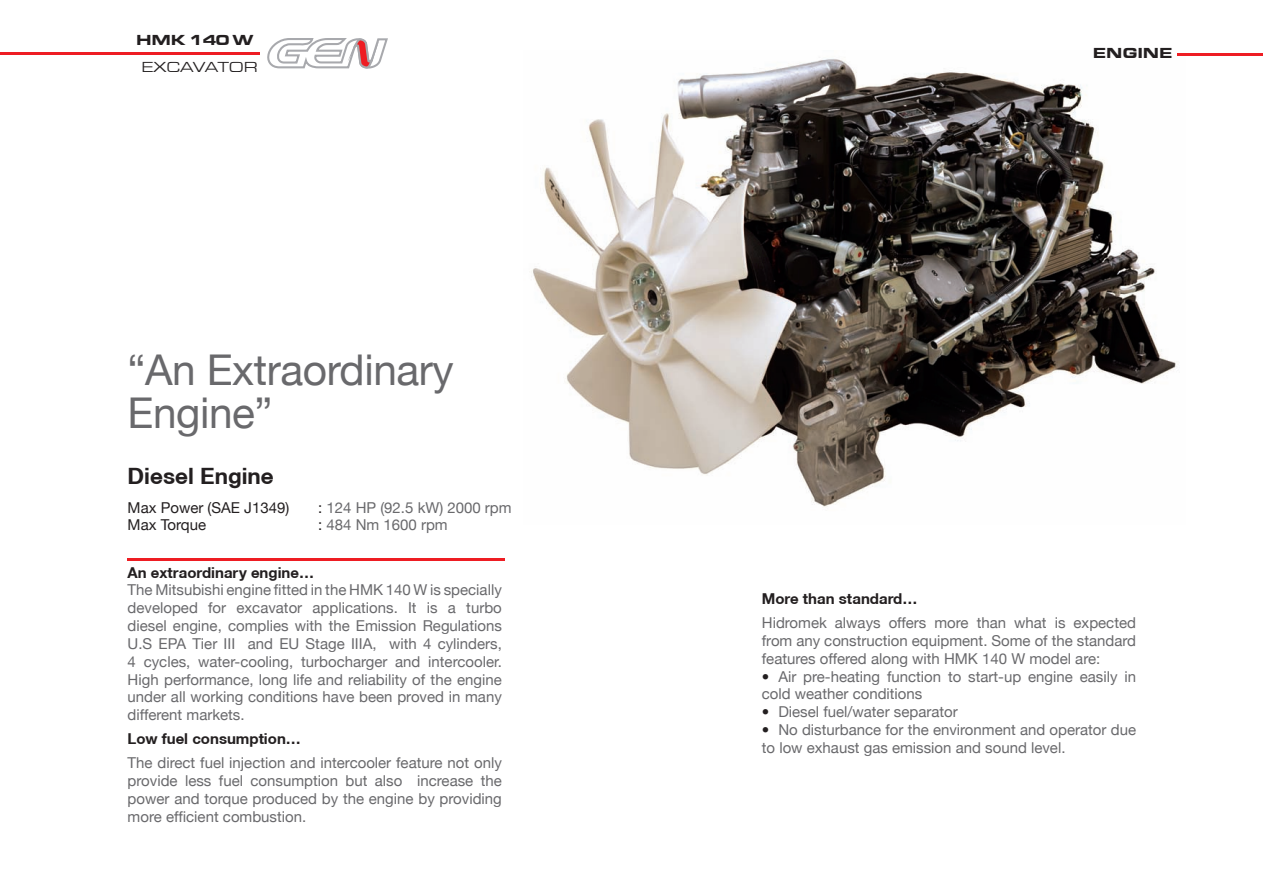
<style>
.page{position:relative;width:1263px;height:893px;background:#fff}
.page>*{position:absolute;margin:0;border:0;box-sizing:border-box;transform-origin:0 0}
.t1{font:42.45px/43.5px "Helvetica Neue";letter-spacing:-.01em;color:#69696c}
.t2{font:700 22.5px "Helvetica Neue CE";color:#231f20}
.t3{font:15px/17.9px "Helvetica Neue";color:#69696c;text-align:justify}
.t4{font:700 15px "Helvetica Neue CE";color:#231f20}
.t5{font:15px "Helvetica Neue";color:#231f20}
.t6{font:900 15px "Euro Stile Extended";letter-spacing:-.01em;color:#231f20}
.t7{font:15px "Euro Stile Extended";letter-spacing:-.01em;color:#231f20}
.s1{color:#231f20}
</style>
<div class="page">
<img style="left:531px;top:53px;width:654px;height:454px">
<hr style="left:0;top:52px;width:259px;height:2px;background:#ee1d23">
<hr style="left:1178px;top:53px;width:85px;height:2px;background:#ee1d23">
<hr style="left:127px;top:558px;width:377px;height:2px;background:#ee1d23">
<svg style="left:267px;top:38px;width:121px;height:31px"></svg>
<p class="t6" style="left:136px;top:31px;width:119px">HMK 140 W</p>
<p class="t7" style="left:141px;top:59px;width:118px">EXCAVATOR</p>
<h1 class="t1" style="left:128px;top:347px;width:328px">“An Extraordinary<br>Engine”</h1>
<h2 class="t2" style="left:128px;top:468px;width:148px">Diesel Engine</h2>
<p class="t5" style="left:128px;top:498px;width:163px">Max Power (SAE J1349)</p>
<p class="t3" style="left:318px;top:498px;width:195px"><span class="s1">:</span> 124 HP (92.5 kW) 2000 rpm</p>
<p class="t5" style="left:128px;top:516px;width:80px">Max Torque</p>
<p class="t3" style="left:318px;top:516px;width:131px"><span class="s1">:</span> 484 Nm 1600 rpm</p>
<p class="t4" style="left:128px;top:567px;width:188px">An extraordinary engine…</p>
<p class="t3" style="left:128px;top:581px;width:376px">The Mitsubishi engine fitted in the HMK 140 W is specially developed for excavator applications. It is a turbo diesel engine, complies with the Emission Regulations U.S EPA Tier III and EU Stage IIIA, with 4 cylinders, 4 cycles, water-cooling, turbocharger and intercooler.<br>High performance, long life and reliability of the engine under all working conditions have been proved in many different markets.</p>
<p class="t4" style="left:128px;top:734px;width:175px">Low fuel consumption…</p>
<p class="t3" style="left:128px;top:754px;width:376px">The direct fuel injection and intercooler feature not only provide less fuel consumption but also increase the power and torque produced by the engine by providing more efficient combustion.</p>
<p class="t6" style="left:1093px;top:45px;width:81px">ENGINE</p>
<p class="t4" style="left:762px;top:593px;width:157px">More than standard…</p>
<p class="t3" style="left:762px;top:614px;width:376px">Hidromek always offers more than what is expected from any construction equipment. Some of the standard features offered along with HMK 140 W model are:</p>
<p class="t3" style="left:762px;top:667px;width:376px"><span class="s1">•</span> Air pre-heating function to start-up engine easily in cold weather conditions</p>
<p class="t3" style="left:762px;top:703px;width:197px"><span class="s1">•</span> Diesel fuel/water separator</p>
<p class="t3" style="left:762px;top:721px;width:376px"><span class="s1">•</span> No disturbance for the environment and operator due to low exhaust gas emission and sound level.</p>
</div>
